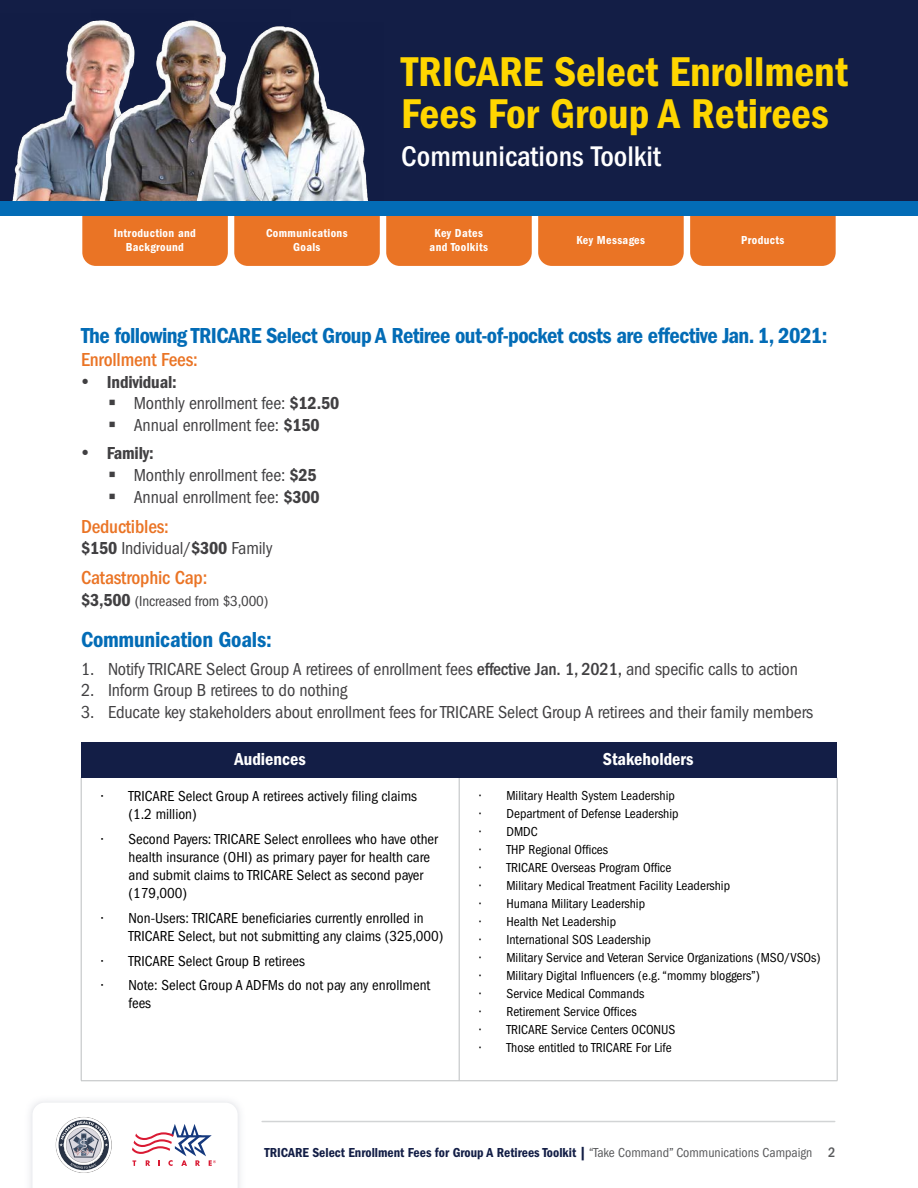
<style>
.page{position:relative;width:918px;height:1188px;background:#fff}
.page>*{position:absolute;margin:0;border:0;box-sizing:border-box;transform-origin:0 0}
.t1{font:43.2px/42.2px "ITC Franklin Gothic Std Dm Cd";color:#ffd600}
.t2{font:500 condensed 29.4px "ITC Franklin Gothic Std";color:#fff}
.t3{font:22.5px "ITC Franklin Gothic Std Dm Cd";letter-spacing:-.025em;color:#036cb6}
.t4{font:500 condensed 19.5px "ITC Franklin Gothic Std";letter-spacing:-.01em;color:#ea7425}
.t5{font:condensed 18px "ITC Franklin Gothic Std";letter-spacing:-.01em;color:#414042}
.t6{font:18px "ITC Franklin Gothic Std Dm Cd";color:#fff}
.t7{font:18px "ITC Franklin Gothic Std Dm Cd";letter-spacing:-.01em;color:#414042}
.t8{font:condensed 15px/18px "ITC Franklin Gothic Std";color:#000}
.t9{font:condensed 15px "ITC Franklin Gothic Std";letter-spacing:-.01em;color:#414042}
.t10{font:500 condensed 14.25px "ITC Franklin Gothic Std";color:#58595b}
.t11{font:condensed 13.5px "ITC Franklin Gothic Std";color:#000}
.t12{font:13.5px "ITC Franklin Gothic Std Dm Cd";color:#131e46}
.t13{font:12px/14.4px "ITC Franklin Gothic Std Dm Cd";letter-spacing:.03em;color:#fff;text-align:center}
.s1{font-family:"ITC Franklin Gothic Std Dm Cd";font-stretch:normal}
.s2{font-family:"ITC Franklin Gothic Std Dm Cd";font-stretch:normal;font-size:18px}
.s3{font-weight:500}
.s4{font-family:"ITC Franklin Gothic Std";font-stretch:condensed;color:#58595b}
</style>
<div class="page">
<div style="left:690px;top:178px;width:146px;height:88px;background:#ea7425;border-radius:14px"></div>
<svg style="left:32px;top:1103px;width:206px;height:85px"></svg>
<hr style="left:262px;top:1121px;width:573px;height:1px;background:#d2d4d5">
<hr style="left:81px;top:778px;width:1px;height:303px;background:#bcbec0">
<hr style="left:459px;top:778px;width:1px;height:303px;background:#bcbec0">
<hr style="left:837px;top:778px;width:1px;height:303px;background:#bcbec0">
<hr style="left:81px;top:1081px;width:378px;height:1px;background:#bcbec0">
<hr style="left:459px;top:1081px;width:378px;height:1px;background:#bcbec0">
<div style="left:386px;top:178px;width:146px;height:88px;background:#ea7425;border-radius:14px"></div>
<div style="left:234px;top:178px;width:146px;height:88px;background:#ea7425;border-radius:14px"></div>
<div style="left:82px;top:178px;width:146px;height:88px;background:#ea7425;border-radius:14px"></div>
<div style="left:538px;top:178px;width:146px;height:88px;background:#ea7425;border-radius:14px"></div>
<div style="left:0;top:0;width:918px;height:209px;background:#131e46"></div>
<img style="left:0;top:21px;width:91px;height:181px">
<img style="left:91px;top:20px;width:109px;height:182px">
<img style="left:193px;top:22px;width:191px;height:180px">
<div style="left:0;top:202px;width:918px;height:14px;background:#036cb6"></div>
<div style="left:81px;top:742px;width:378px;height:36px;background:#131e46"></div>
<div style="left:459px;top:742px;width:378px;height:36px;background:#131e46"></div>
<h1 class="t1" style="left:401px;top:51px;width:448px">TRICARE Select Enrollment<br>Fees For Group A Retirees</h1>
<h2 class="t2" style="left:401px;top:140px;width:261px">Communications Toolkit</h2>
<p class="t13" style="left:266px;top:226px;width:83px">Communications<br>Goals</p>
<p class="t13" style="left:114px;top:226px;width:84px">Introduction and<br>Background</p>
<p class="t13" style="left:576px;top:233px;width:70px">Key Messages</p>
<p class="t13" style="left:430px;top:226px;width:60px">Key Dates and Toolkits</p>
<p class="t13" style="left:741px;top:233px;width:45px">Products</p>
<h1 class="t3" style="left:81px;top:322px;width:748px">The following TRICARE Select Group A Retiree out-of-pocket costs are effective Jan. 1, 2021:</h1>
<p class="t4" style="left:81px;top:349px;width:118px">Enrollment Fees:</p>
<p class="t7" style="left:81px;top:372px;width:97px">• Individual:</p>
<p class="t5" style="left:108px;top:393px;width:233px">▪ Monthly enrollment fee: <span class="s1">$12.50</span></p>
<p class="t5" style="left:108px;top:415px;width:213px">▪ Annual enrollment fee: <span class="s1">$150</span></p>
<p class="t7" style="left:81px;top:443px;width:74px">• Family:</p>
<p class="t5" style="left:108px;top:465px;width:210px">▪ Monthly enrollment fee: <span class="s1">$25</span></p>
<p class="t5" style="left:108px;top:486px;width:213px">▪ Annual enrollment fee: <span class="s1">$300</span></p>
<p class="t4" style="left:81px;top:515px;width:89px">Deductibles:</p>
<p class="t5" style="left:81px;top:538px;width:193px"><span class="s1">$150</span> Individual/<span class="s1">$300</span> Family</p>
<p class="t4" style="left:81px;top:567px;width:128px">Catastrophic Cap:</p>
<p class="t9" style="left:81px;top:593px;width:189px"><span class="s2">$3,500</span> (Increased from $3,000)</p>
<h1 class="t3" style="left:81px;top:626px;width:192px">Communication Goals:</h1>
<p class="t5" style="left:81px;top:659px;width:718px">1. Notify TRICARE Select Group A retirees of enrollment fees <span class="s3">effective Jan. 1, 2021,</span> and specifc calls to action</p>
<p class="t5" style="left:81px;top:680px;width:268px">2. Inform Group B retirees to do nothing</p>
<p class="t5" style="left:81px;top:702px;width:734px">3. Educate key stakeholders about enrollment fees for TRICARE Select Group A retirees and their family members</p>
<p class="t6" style="left:235px;top:749px;width:73px">Audiences</p>
<p class="t6" style="left:603px;top:749px;width:92px">Stakeholders</p>
<p class="t8" style="left:101px;top:788px;width:317px">• TRICARE Select Group A retirees actively fling claims</p>
<p class="t8" style="left:128px;top:806px;width:70px">(1.2 million)</p>
<p class="t8" style="left:128px;top:830px;width:311px;text-indent:-27px">• Second Payers: TRICARE Select enrollees who have other health insurance (OHI) as primary payer for health care and submit claims to TRICARE Select as second payer (179,000)</p>
<p class="t8" style="left:128px;top:909px;width:317px;text-indent:-27px">• Non-Users: TRICARE benefciaries currently enrolled in<br>TRICARE Select, but not submitting any claims (325,000)</p>
<p class="t8" style="left:101px;top:952px;width:205px">• TRICARE Select Group B retirees</p>
<p class="t8" style="left:128px;top:977px;width:304px;text-indent:-27px">• Note: Select Group A ADFMs do not pay any enrollment fees</p>
<p class="t11" style="left:479px;top:788px;width:197px">• Military Health System Leadership</p>
<p class="t11" style="left:479px;top:806px;width:201px">• Department of Defense Leadership</p>
<p class="t11" style="left:479px;top:824px;width:60px">• DMDC</p>
<p class="t11" style="left:479px;top:842px;width:130px">• THP Regional Offces</p>
<p class="t11" style="left:479px;top:860px;width:194px">• TRICARE Overseas Program Offce</p>
<p class="t11" style="left:479px;top:878px;width:252px">• Military Medical Treatment Facility Leadership</p>
<p class="t11" style="left:479px;top:896px;width:167px">• Humana Military Leadership</p>
<p class="t11" style="left:479px;top:914px;width:138px">• Health Net Leadership</p>
<p class="t11" style="left:479px;top:932px;width:173px">• International SOS Leadership</p>
<p class="t11" style="left:479px;top:950px;width:343px">• Military Service and Veteran Service Organizations (MSO/VSOs)</p>
<p class="t11" style="left:479px;top:968px;width:282px">• Military Digital Infuencers (e.g. “mommy bloggers”)</p>
<p class="t11" style="left:479px;top:986px;width:167px">• Service Medical Commands</p>
<p class="t11" style="left:479px;top:1004px;width:159px">• Retirement Service Offces</p>
<p class="t11" style="left:479px;top:1022px;width:198px">• TRICARE Service Centers OCONUS</p>
<p class="t11" style="left:479px;top:1040px;width:194px">• Those entitled to TRICARE For Life</p>
<p class="t12" style="left:265px;top:1144px;width:549px">TRICARE Select Enrollment Fees for Group A Retirees Toolkit | <span class="s4">“Take Command” Communications Campaign</span></p>
<p class="t10" style="left:828px;top:1145px;width:9px">2</p>
</div>
